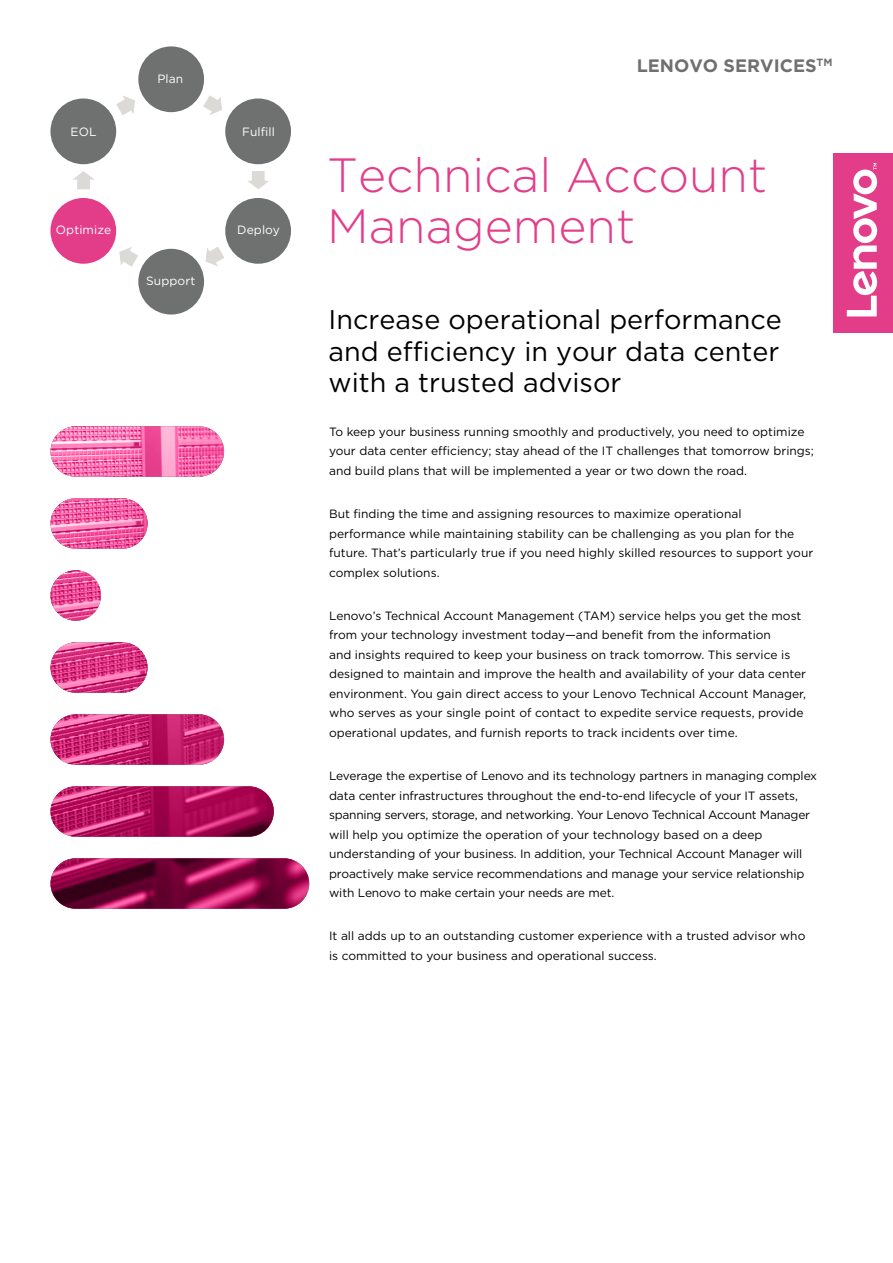
<style>
.page{position:relative;width:893px;height:1263px;background:#fff}
.page>*{position:absolute;margin:0;border:0;box-sizing:border-box;transform-origin:0 0}
.t1{font:300 48px/51px "Gotham";color:#e33d8a}
.t2{font:27px/31.5px "Gotham";color:#000;text-align:justify}
.t3{font:700 18px "Gotham";color:#6f7171}
.t4{font:12px/19.5px "Gotham";color:#000}
.t5{font:12px "Gotham";letter-spacing:.01em;color:#fff}
</style>
<div class="page">
<div style="left:833px;top:154px;width:60px;height:179px;background:#e33d8a"></div>
<svg style="left:847px;top:163px;width:30px;height:153px"></svg>
<div style="left:138px;top:46px;width:66px;height:66px;background:#6f7171;border-radius:50%"></div>
<div style="left:225px;top:98px;width:66px;height:66px;background:#6f7171;border-radius:50%"></div>
<div style="left:225px;top:198px;width:66px;height:66px;background:#6f7171;border-radius:50%"></div>
<div style="left:50px;top:98px;width:66px;height:66px;background:#6f7171;border-radius:50%"></div>
<div style="left:50px;top:198px;width:66px;height:66px;background:#e33d8a;border-radius:50%"></div>
<div style="left:138px;top:249px;width:66px;height:66px;background:#6f7171;border-radius:50%"></div>
<svg style="left:248px;top:171px;width:21px;height:18px"></svg>
<svg style="left:203px;top:95px;width:19px;height:20px"></svg>
<svg style="left:116px;top:96px;width:19px;height:19px"></svg>
<svg style="left:73px;top:171px;width:21px;height:18px"></svg>
<svg style="left:119px;top:247px;width:19px;height:20px"></svg>
<svg style="left:205px;top:247px;width:19px;height:20px"></svg>
<svg style="left:51px;top:426px;width:258px;height:483px"></svg>
<p class="t5" style="left:71px;top:124px;width:27px">EOL</p>
<p class="t5" style="left:56px;top:222px;width:57px">Optimize</p>
<p class="t5" style="left:157px;top:71px;width:27px">Plan</p>
<p class="t5" style="left:146px;top:273px;width:51px">Support</p>
<p class="t5" style="left:242px;top:124px;width:34px">Fulfill</p>
<p class="t5" style="left:237px;top:222px;width:44px">Deploy</p>
<h3 class="t3" style="left:637px;top:54px;width:197px">LENOVO SERVICES<sup>TM</sup></h3>
<h1 class="t1" style="left:327px;top:148px;width:442px">Technical Account<br>Management</h1>
<h2 class="t2" style="left:328px;top:303px;width:455px">Increase operational performance and efficiency in your data center with a trusted advisor</h2>
<p class="t4" style="left:329px;top:422px;width:486px">To keep your business running smoothly and productively, you need to optimize your data center efficiency; stay ahead of the IT challenges that tomorrow brings; and build plans that will be implemented a year or two down the road.</p>
<p class="t4" style="left:329px;top:504px;width:486px">But finding the time and assigning resources to maximize operational performance while maintaining stability can be challenging as you plan for the future. That’s particularly true if you need highly skilled resources to support your complex solutions.</p>
<p class="t4" style="left:329px;top:606px;width:478px">Lenovo’s Technical Account Management (TAM) service helps you get the most from your technology investment today—and benefit from the information<br>and insights required to keep your business on track tomorrow. This service is designed to maintain and improve the health and availability of your data center environment. You gain direct access to your Lenovo Technical Account Manager, who serves as your single point of contact to expedite service requests, provide operational updates, and furnish reports to track incidents over time.</p>
<p class="t4" style="left:329px;top:766px;width:490px">Leverage the expertise of Lenovo and its technology partners in managing complex data center infrastructures throughout the end-to-end lifecycle of your IT assets, spanning servers, storage, and networking. Your Lenovo Technical Account Manager will help you optimize the operation of your technology based on a deep understanding of your business. In addition, your Technical Account Manager will proactively make service recommendations and manage your service relationship with Lenovo to make certain your needs are met.</p>
<p class="t4" style="left:329px;top:926px;width:478px">It all adds up to an outstanding customer experience with a trusted advisor who is committed to your business and operational success.</p>
</div>
